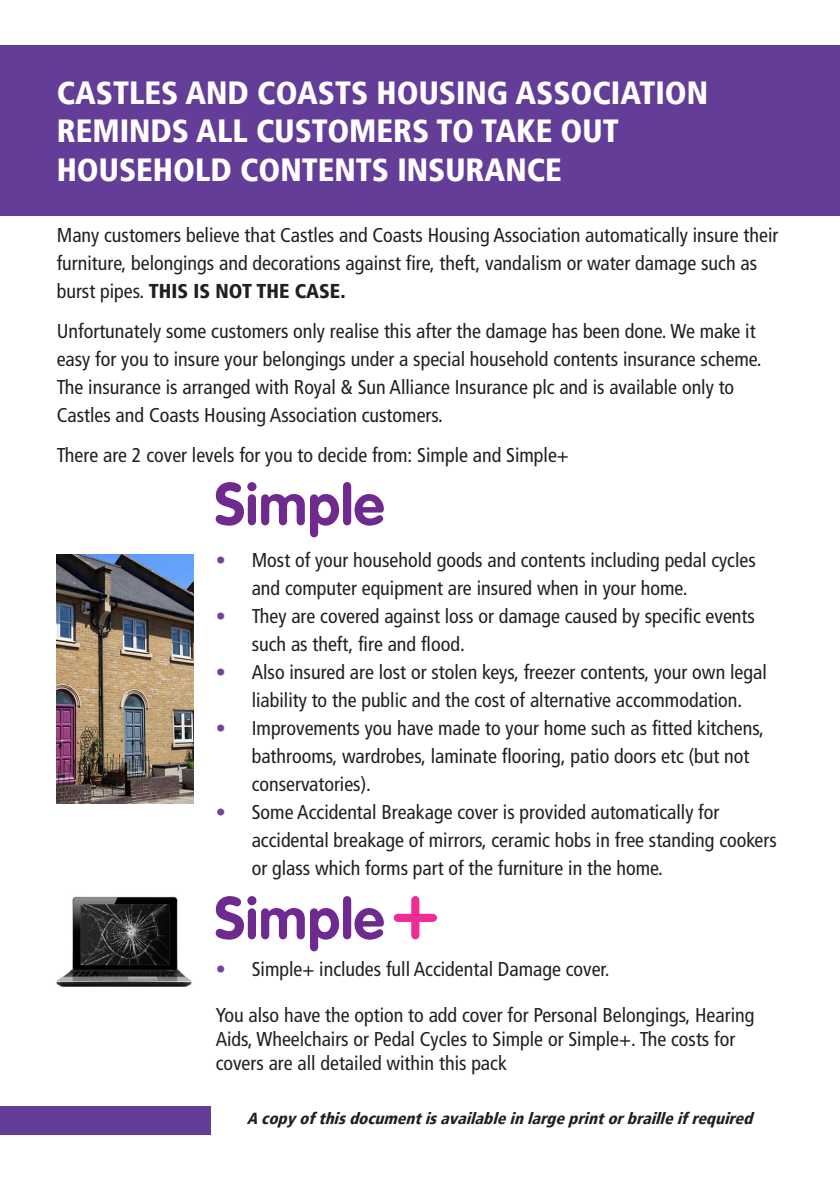
<style>
.page{position:relative;width:840px;height:1191px;background:#fff}
.page>*{position:absolute;margin:0;border:0;box-sizing:border-box;transform-origin:0 0}
.t1{font:900 condensed 32px "Frutiger LT";color:#fff}
.t2{font:condensed 20px/28px "Frutiger LT";color:#231f20}
.t3{font:italic 900 condensed 16px "Frutiger LT";color:#231f20}
.s1{font-weight:900}
.s2{color:#6e479c}
</style>
<div class="page">
<div style="left:0;top:45px;width:839px;height:170px;background:#643d98"></div>
<div style="left:0;top:1106px;width:210px;height:28px;background:#643d98"></div>
<svg style="left:215px;top:896px;width:89px;height:43px"></svg>
<svg style="left:310px;top:908px;width:29px;height:43px"></svg>
<div style="left:343px;top:896px;width:8px;height:43px;background:#6e2a8e;border-radius:4px"></div>
<svg style="left:354px;top:908px;width:29px;height:31px"></svg>
<div style="left:411px;top:896px;width:8px;height:43px;background:#ed2d94;border-radius:4px"></div>
<div style="left:393px;top:913px;width:43px;height:9px;background:#ed2d94;border-radius:4px"></div>
<svg style="left:215px;top:482px;width:89px;height:43px"></svg>
<svg style="left:310px;top:494px;width:29px;height:43px"></svg>
<div style="left:343px;top:482px;width:8px;height:43px;background:#6e2a8e;border-radius:4px"></div>
<svg style="left:354px;top:494px;width:29px;height:31px"></svg>
<img style="left:57px;top:554px;width:136px;height:250px">
<img style="left:56px;top:896px;width:136px;height:91px">
<p class="t1" style="left:57px;top:74px;width:652px">CASTLES AND COASTS HOUSING ASSOCIATION</p>
<p class="t1" style="left:57px;top:112px;width:563px">REMINDS ALL CUSTOMERS TO TAKE OUT</p>
<p class="t1" style="left:57px;top:150px;width:506px">HOUSEHOLD CONTENTS INSURANCE</p>
<p class="t2" style="left:57px;top:221px;width:722px">Many customers believe that Castles and Coasts Housing Association automatically insure their furniture, belongings and decorations against fire, theft, vandalism or water damage such as burst pipes. <span class="s1">THIS IS NOT THE CASE.</span></p>
<p class="t2" style="left:57px;top:317px;width:706px">Unfortunately some customers only realise this after the damage has been done. We make it easy for you to insure your belongings under a special household contents insurance scheme.<br>The insurance is arranged with Royal &amp; Sun Alliance Insurance plc and is available only to</p>
<p class="t2" style="left:57px;top:401px;width:387px">Castles and Coasts Housing Association customers.</p>
<p class="t2" style="left:57px;top:441px;width:513px">There are 2 cover levels for you to decide from: Simple and Simple+</p>
<p class="t2" style="left:251px;top:546px;width:505px;text-indent:-36px"><span class="s2">•</span> Most of your household goods and contents including pedal cycles and computer equipment are insured when in your home.</p>
<p class="t2" style="left:251px;top:602px;width:504px;text-indent:-36px"><span class="s2">•</span> They are covered against loss or damage caused by specific events such as theft, fire and flood.</p>
<p class="t2" style="left:215px;top:658px;width:552px;text-align:center"><span class="s2">•</span> Also insured are lost or stolen keys, freezer contents, your own legal liability to the public and the cost of alternative accommodation.</p>
<p class="t2" style="left:251px;top:714px;width:513px;text-indent:-36px"><span class="s2">•</span> Improvements you have made to your home such as fitted kitchens, bathrooms, wardrobes, laminate flooring, patio doors etc (but not conservatories).</p>
<p class="t2" style="left:251px;top:798px;width:526px;text-indent:-36px"><span class="s2">•</span> Some Accidental Breakage cover is provided automatically for accidental breakage of mirrors, ceramic hobs in free standing cookers or glass which forms part of the furniture in the home.</p>
<p class="t2" style="left:215px;top:954px;width:395px"><span class="s2">•</span> Simple+ includes full Accidental Damage cover.</p>
<p class="t2" style="left:215px;top:1003px;width:540px;line-height:24px">You also have the option to add cover for Personal Belongings, Hearing<br>Aids, Wheelchairs or Pedal Cycles to Simple or Simple+. The costs for covers are all detailed within this pack</p>
<p class="t3" style="left:246px;top:1109px;width:512px">A copyofthisdocumentisavailableinlargeprintorbrailleifrequired</p>
</div>
